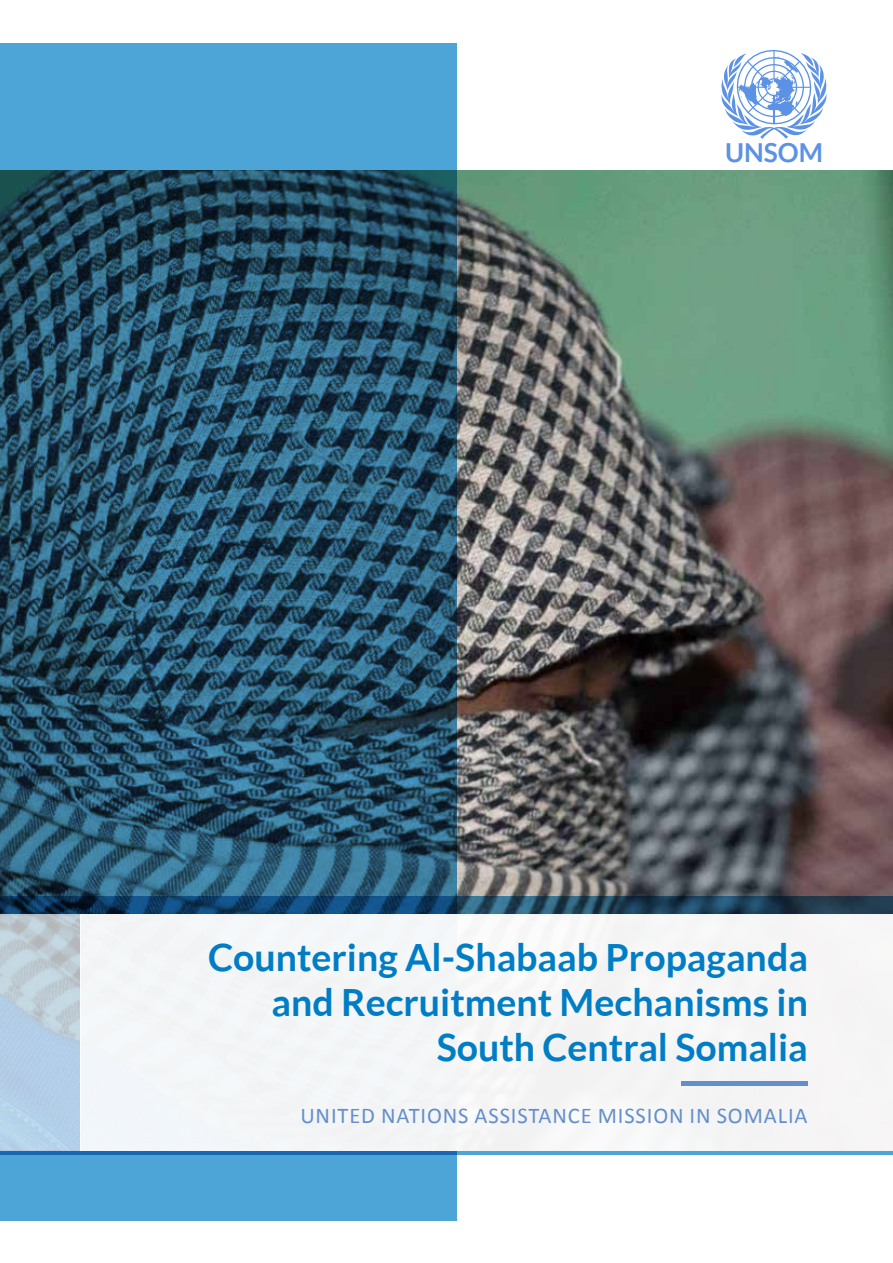
<style>
.page{position:relative;width:893px;height:1263px;background:#fff}
.page>*{position:absolute;margin:0;border:0;box-sizing:border-box;transform-origin:0 0}
.t1{font:700 37.5px/45px "Lato";color:#007dc5;text-align:right}
.t2{font:700 26.1px "Lato";color:#5b92e5}
.t3{font:22.5px "Calibri";letter-spacing:.04em;color:#658fca}
</style>
<div class="page">
<img style="left:457px;top:170px;width:436px;height:726px">
<svg style="left:0;top:43px;width:457px;height:1177px;background:#2e627e"></svg>
<svg style="left:0;top:896px;width:893px;height:18px;background:#174061"></svg>
<svg style="left:0;top:1150px;width:893px;height:5px"></svg>
<div style="left:81px;top:914px;width:812px;height:236px;background:#f4f5f6"></div>
<svg style="left:0;top:914px;width:81px;height:236px;background:#b9cedf"></svg>
<svg style="left:721px;top:49px;width:106px;height:90px"></svg>
<hr style="left:682px;top:1082px;width:126px;height:4px;background:#658fca">
<p class="t2" style="left:725px;top:138px;width:99px">UNSOM</p>
<p class="t1" style="left:208px;top:934px;width:601px">Countering Al-Shabaab Propaganda and Recruitment Mechanisms in<br>South Central Somalia</p>
<p class="t3" style="left:300px;top:1102px;width:509px">UNITED NATIONS ASSISTANCE MISSION IN SOMALIA</p>
</div>
